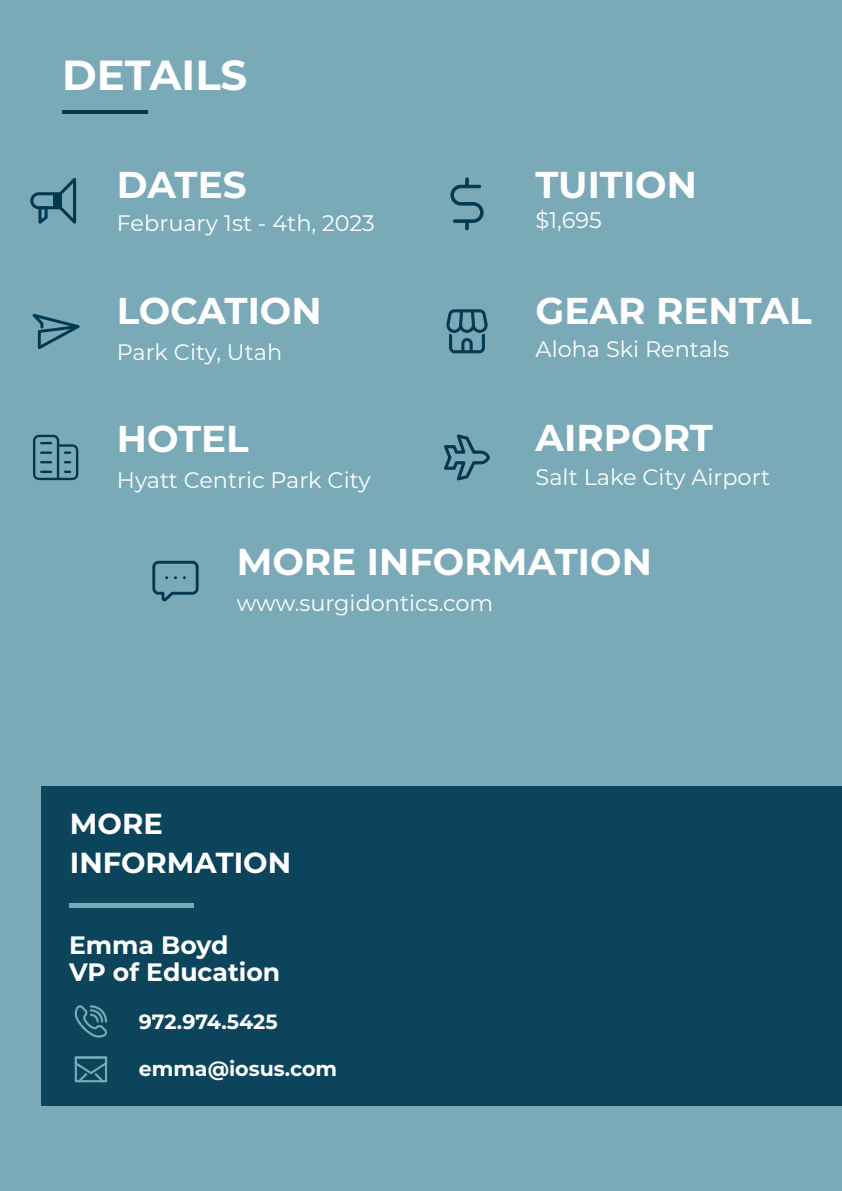
<style>
.page{position:relative;width:842px;height:1191px;background:#7aa9b8}
.page>*{position:absolute;margin:0;border:0;box-sizing:border-box;transform-origin:0 0}
.t1{font:700 42px "Montserrat";color:#fff}
.t2{font:700 37.4px "Montserrat";color:#fff}
.t3{font:700 29px/38.6px "Montserrat";color:#fff}
.t4{font:700 25.2px/26.8px "Montserrat";color:#fff}
.t5{font:22.4px "Montserrat";color:#fff}
.t6{font:700 20.6px "Montserrat";color:#fff}
</style>
<div class="page">
<div style="left:41px;top:786px;width:801px;height:320px;background:#0c455b"></div>
<div style="left:69px;top:903px;width:125px;height:5px;background:#7aa9b8"></div>
<svg style="left:75px;top:1056px;width:32px;height:26px"></svg>
<svg style="left:74px;top:1005px;width:33px;height:32px"></svg>
<hr style="left:63px;top:110px;width:85px;height:4px;background:#003a51">
<svg style="left:33px;top:435px;width:45px;height:45px"></svg>
<svg style="left:32px;top:314px;width:48px;height:35px"></svg>
<svg style="left:30px;top:178px;width:46px;height:46px"></svg>
<svg style="left:152px;top:561px;width:47px;height:40px"></svg>
<svg style="left:444px;top:434px;width:46px;height:46px"></svg>
<svg style="left:450px;top:177px;width:34px;height:53px"></svg>
<svg style="left:446px;top:309px;width:42px;height:44px"></svg>
<h1 class="t1" style="left:62px;top:45px;width:187px">DETAILS</h1>
<h2 class="t2" style="left:117px;top:158px;width:131px">DATES</h2>
<h2 class="t2" style="left:536px;top:157px;width:163px">TUITION</h2>
<p class="t5" style="left:117px;top:207px;width:260px">February 1st - 4th, 2023</p>
<p class="t5" style="left:536px;top:205px;width:68px">$1,695</p>
<h2 class="t2" style="left:117px;top:284px;width:206px">LOCATION</h2>
<h2 class="t2" style="left:536px;top:283px;width:278px">GEAR RENTAL</h2>
<p class="t5" style="left:117px;top:336px;width:167px">Park City, Utah</p>
<p class="t5" style="left:536px;top:334px;width:195px">Aloha Ski Rentals</p>
<h2 class="t2" style="left:117px;top:412px;width:133px">HOTEL</h2>
<h2 class="t2" style="left:536px;top:411px;width:179px">AIRPORT</h2>
<p class="t5" style="left:117px;top:465px;width:255px">Hyatt Centric Park City</p>
<p class="t5" style="left:536px;top:462px;width:236px">Salt Lake City Airport</p>
<h2 class="t2" style="left:237px;top:535px;width:417px">MORE INFORMATION</h2>
<p class="t5" style="left:237px;top:587px;width:258px">www.surgidontics.com</p>
<p class="t3" style="left:70px;top:803px;width:223px">MORE<br>INFORMATION</p>
<p class="t4" style="left:69px;top:930px;width:213px">Emma Boyd<br>VP of Education</p>
<p class="t6" style="left:139px;top:1007px;width:140px">972.974.5425</p>
<p class="t6" style="left:139px;top:1053px;width:200px">emma@iosus.com</p>
</div>
